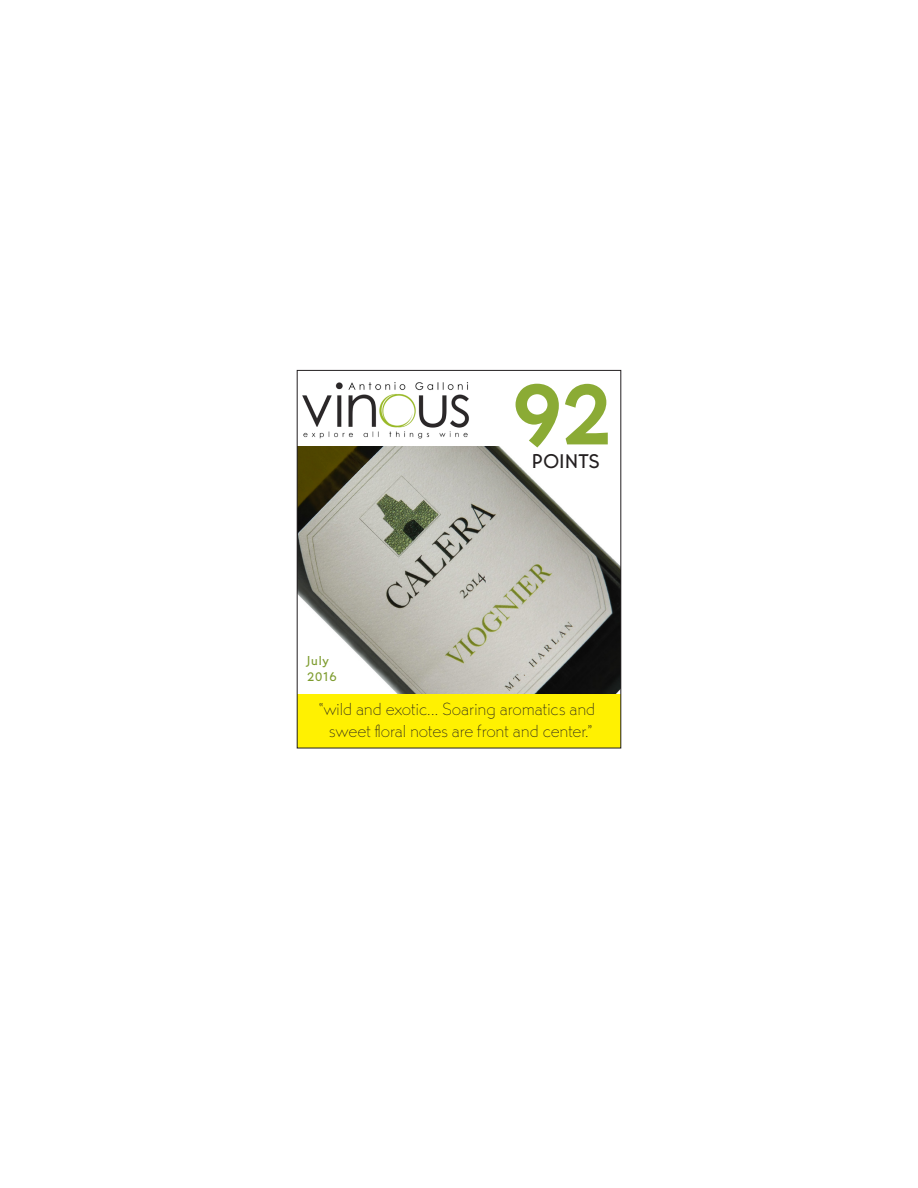
<style>
.page{position:relative;width:918px;height:1188px;background:#fff}
.page>*{position:absolute;margin:0;border:0;box-sizing:border-box;transform-origin:0 0}
.t1{font:700 93.15px "Martin Got URWT";color:#8bab35}
.t2{font:500 20.7px "Martin Got URWT";letter-spacing:.02em;color:#231f20}
.t3{font:100 18px/22.5px "Martin Got URWT";letter-spacing:-.01em;color:#231f20;text-align:center}
.t4{font:500 13.5px "Martin Got URWT";letter-spacing:.055em;color:#7e9c2f}
</style>
<div class="page">
<img style="left:299px;top:446px;width:320px;height:248px">
<div style="left:297px;top:694px;width:324px;height:54px;background:#fff101"></div>
<img style="left:302px;top:382px;width:167px;height:57px">
<div style="left:297px;top:370px;width:324px;height:378px;border:1px solid #231f20"></div>
<p class="t4" style="left:307px;top:653px;width:24px">July</p>
<p class="t4" style="left:307px;top:669px;width:31px">2016</p>
<p class="t1" style="left:509px;top:359px;width:105px">92</p>
<p class="t2" style="left:532px;top:449px;width:69px">POINTS</p>
<p class="t3" style="left:319px;top:697px;width:278px">“wild and exotic. .. Soaring aromatics and sweet floral notes are front and center.”</p>
</div>
